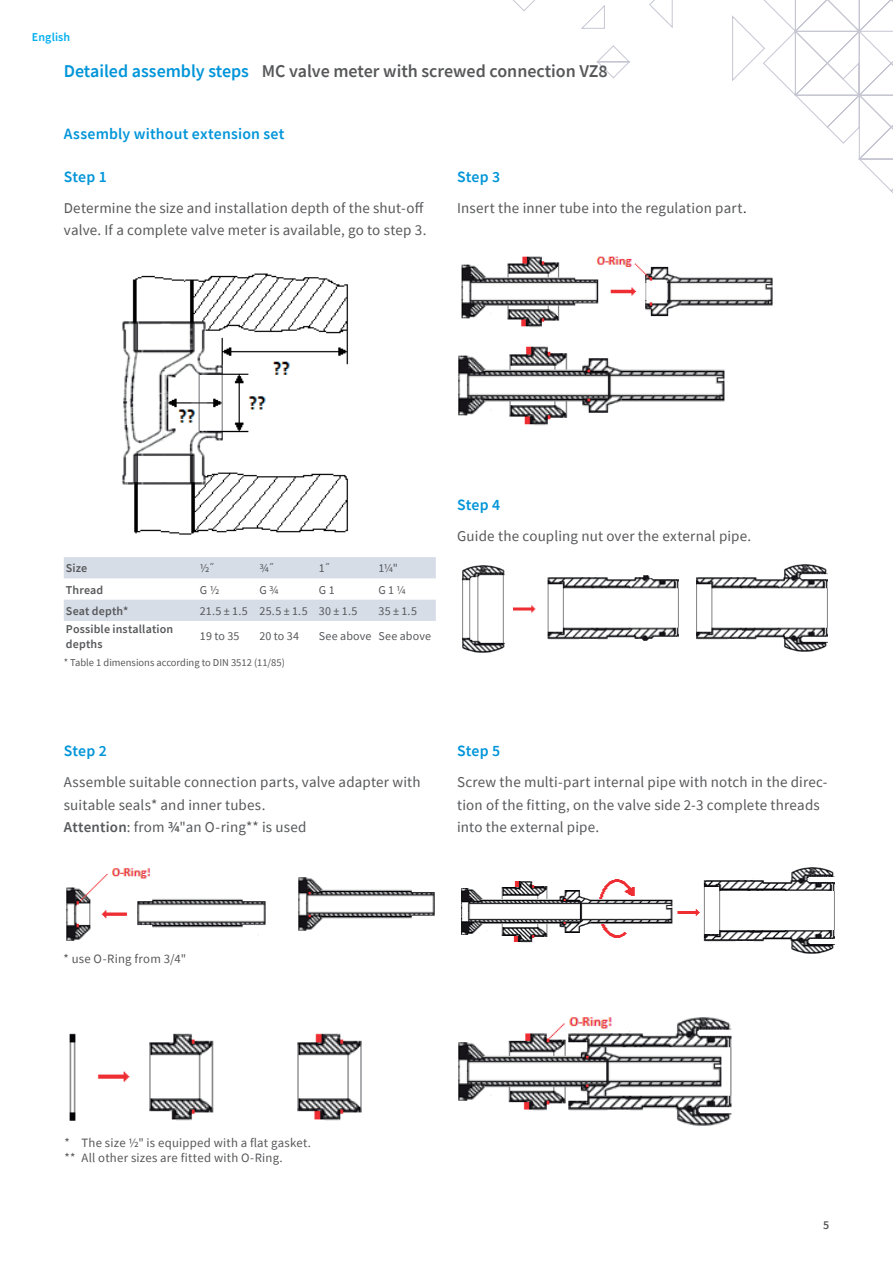
<style>
.page{position:relative;width:893px;height:1263px;background:#fff}
.page>*{position:absolute;margin:0;border:0;box-sizing:border-box;transform-origin:0 0}
.t1{font:600 18px "Source Sans Pro";color:#57585a}
.t2{font:600 15.75px "Source Sans Pro";letter-spacing:.01em;color:#0095d9}
.t3{font:15px/22.5px "Source Sans Pro";letter-spacing:.01em;color:#57585a}
.t4{font:12.75px/15px "Source Sans Pro";letter-spacing:.02em;color:#57585a}
.t5{font:12px "Source Sans Pro";letter-spacing:.015em;color:#57585a}
.t6{font:600 12px/14.4px "Source Sans Pro";letter-spacing:.015em;color:#57585a}
.t7{font:600 12px "Source Sans Pro";letter-spacing:.01em;color:#00aeef}
.t8{font:10.5px "Source Sans Pro";color:#57585a}
.s1{color:#0095d9}
.s2{font-family:"Arial";color:#231f20}
.s3{font-weight:600}
</style>
<div class="page">
<svg style="left:513px;top:0;width:380px;height:193px"></svg>
<img style="left:122px;top:273px;width:226px;height:262px">
<svg style="left:64px;top:557px;width:372px;height:64px"></svg>
<img style="left:461px;top:256px;width:312px;height:72px">
<img style="left:458px;top:346px;width:267px;height:80px">
<img style="left:66px;top:868px;width:200px;height:73px">
<img style="left:298px;top:877px;width:137px;height:54px">
<img style="left:69px;top:1033px;width:145px;height:88px">
<img style="left:297px;top:1033px;width:65px;height:88px">
<img style="left:462px;top:565px;width:217px;height:88px">
<img style="left:696px;top:564px;width:132px;height:88px">
<img style="left:461px;top:867px;width:374px;height:87px">
<img style="left:458px;top:1017px;width:274px;height:109px">
<p class="t7" style="left:32px;top:29px;width:40px">English</p>
<p class="t1" style="left:64px;top:59px;width:545px"><span class="s1">Detailed assembly steps</span> MC valve meter with screwed connection VZ8</p>
<p class="t2" style="left:64px;top:124px;width:222px">Assembly without extension set</p>
<p class="t2" style="left:64px;top:166px;width:45px">Step 1</p>
<p class="t3" style="left:64px;top:197px;width:364px">Determine the size and installation depth of the shut-off valve. If a complete valve meter is available, go to step 3.</p>
<p class="t2" style="left:457px;top:166px;width:45px">Step 3</p>
<p class="t3" style="left:457px;top:197px;width:291px">Insert the inner tube into the regulation part<span class="s2">.</span></p>
<p class="t6" style="left:66px;top:561px;width:23px">Size</p>
<p class="t5" style="left:200px;top:561px;width:16px">½˝</p>
<p class="t5" style="left:259px;top:561px;width:16px">¾˝</p>
<p class="t5" style="left:319px;top:561px;width:13px">1˝</p>
<p class="t5" style="left:378px;top:561px;width:21px">1¼"</p>
<p class="t6" style="left:66px;top:582px;width:39px">Thread</p>
<p class="t5" style="left:200px;top:582px;width:21px">G ½</p>
<p class="t5" style="left:259px;top:582px;width:21px">G ¾</p>
<p class="t5" style="left:319px;top:582px;width:17px">G 1</p>
<p class="t5" style="left:378px;top:582px;width:29px">G 1 ¼</p>
<p class="t6" style="left:66px;top:603px;width:64px">Seat depth*</p>
<p class="t5" style="left:200px;top:603px;width:159px">21.5 ± 1.5 25.5 ± 1.5 30 ± 1.5</p>
<p class="t5" style="left:378px;top:603px;width:40px">35 ± 1.5</p>
<p class="t6" style="left:66px;top:622px;width:109px">Possible installation depths</p>
<p class="t5" style="left:200px;top:629px;width:41px">19 to 35</p>
<p class="t5" style="left:259px;top:629px;width:41px">20 to 34</p>
<p class="t5" style="left:319px;top:629px;width:113px">See above See above</p>
<p class="t8" style="left:64px;top:655px;width:223px">* Table 1 dimensions according to DIN 3512 (11/85)</p>
<p class="t2" style="left:457px;top:494px;width:45px">Step 4</p>
<p class="t3" style="left:457px;top:525px;width:296px">Guide the coupling nut over the external pipe.</p>
<p class="t2" style="left:64px;top:740px;width:45px">Step 2</p>
<p class="t3" style="left:64px;top:771px;width:358px">Assemble suitable connection parts, valve adapter with suitable seals* and inner tubes.<br><span class="s3">Attention</span>: from <span class="s3">¾</span>"an O-ring** is used</p>
<p class="t2" style="left:457px;top:740px;width:45px">Step 5</p>
<p class="t3" style="left:457px;top:771px;width:372px">Screw the multi-part internal pipe with notch in the direc&shy;tion of the fitting, on the valve side 2-3 complete threads into the external pipe.</p>
<p class="t4" style="left:64px;top:951px;width:124px">* use O-Ring from 3/4"</p>
<p class="t4" style="left:65px;top:1135px;width:248px">* The size ½" is equipped with a flat gasket. ** All other sizes are fitted with O-Ring.</p>
<p class="t6" style="left:823px;top:1218px;width:8px">5</p>
</div>
